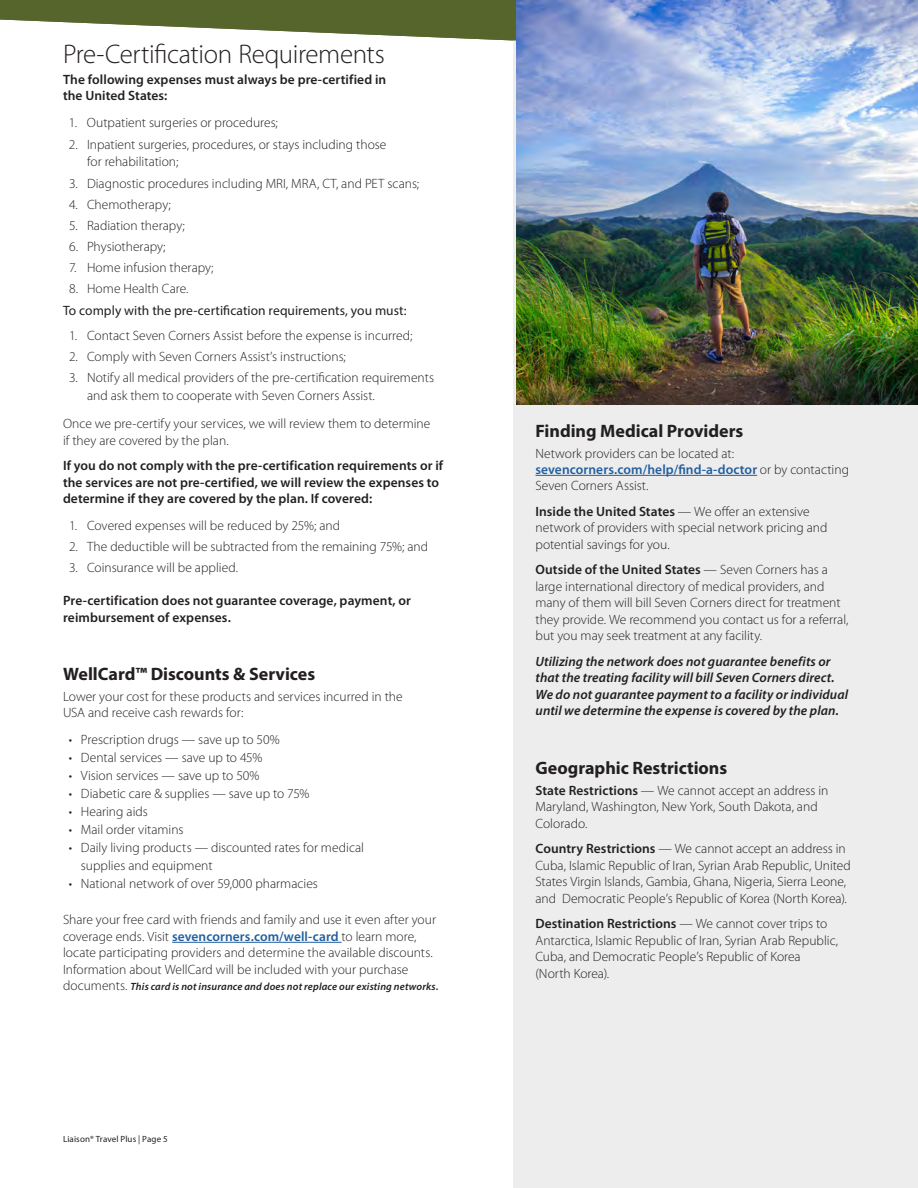
<style>
.page{position:relative;width:918px;height:1188px;background:#fff}
.page>*{position:absolute;margin:0;border:0;box-sizing:border-box;transform-origin:0 0}
.t1{font:300 27px "Myriad Pro";letter-spacing:-.015em;color:#231f20}
.t2{font:700 18px "Myriad Pro";color:#231f20}
.t3{font:300 13.5px/16.5px "Myriad Pro";color:#231f20}
.t4{font:600 13.5px/16.5px "Myriad Pro";letter-spacing:.005em;color:#231f20}
.t5{font:italic 600 13.5px/16.5px "Myriad Pro";letter-spacing:.01em;color:#231f20}
.t6{font:13.5px "Myriad Pro";letter-spacing:.005em;color:#231f20}
.t7{font:italic 600 10.5px "Myriad Pro";letter-spacing:.015em;color:#231f20}
.t8{font:9px "Myriad Pro";letter-spacing:.015em;color:#231f20}
.s1{font-weight:600;color:#215e9e}
.s2{font-weight:300;font-style:normal;font-size:13.5px}
.s3{font-weight:600}
</style>
<div class="page">
<div style="left:513px;top:0;width:405px;height:1188px;background:#ededee"></div>
<hr style="left:172px;top:942px;width:170px;height:1px;background:#215e9e">
<hr style="left:536px;top:475px;width:221px;height:1px;background:#215e9e">
<svg style="left:0;top:0;width:516px;height:41px;fill:#56652c"></svg>
<img style="left:516px;top:0;width:402px;height:405px">
<h1 class="t1" style="left:63px;top:39px;width:323px">Pre-Certification Requirements</h1>
<p class="t4" style="left:63px;top:71px;width:325px">The following expenses must always be pre-certified in the United States:</p>
<p class="t3" style="left:69px;top:115px;width:210px">1. Outpatient surgeries or procedures;</p>
<p class="t3" style="left:87px;top:135px;width:301px;line-height:18px;text-indent:-18px">2. Inpatient surgeries, procedures, or stays including those for rehabilitation;</p>
<p class="t3" style="left:69px;top:175px;width:352px">3. Diagnostic procedures including MRI, MRA, CT, and PET scans;</p>
<p class="t3" style="left:69px;top:196px;width:103px">4. Chemotherapy;</p>
<p class="t3" style="left:69px;top:217px;width:117px">5. Radiation therapy;</p>
<p class="t3" style="left:69px;top:238px;width:98px">6. Physiotherapy;</p>
<p class="t3" style="left:69px;top:259px;width:146px">7. Home infusion therapy;</p>
<p class="t3" style="left:69px;top:280px;width:121px">8. Home Health Care.</p>
<p class="t6" style="left:63px;top:302px;width:345px">To comply with the pre-certification requirements, you must:</p>
<p class="t3" style="left:69px;top:327px;width:345px">1. Contact Seven Corners Assist before the expense is incurred;</p>
<p class="t3" style="left:69px;top:348px;width:278px">2. Comply with Seven Corners Assist’s instructions;</p>
<p class="t3" style="left:87px;top:369px;width:349px;line-height:18px;text-indent:-18px">3. Notify all medical providers of the pre-certification requirements and ask them to cooperate with Seven Corners Assist.</p>
<p class="t3" style="left:63px;top:416px;width:369px">Once we pre-certify your services, we will review them to determine if they are covered by the plan.</p>
<p class="t4" style="left:63px;top:457px;width:382px">If you do not comply with the pre-certification requirements or if the services are not pre-certified, we will review the expenses to determine if they are covered by the plan. If covered:</p>
<p class="t3" style="left:69px;top:518px;width:273px">1. Covered expenses will be reduced by 25%; and</p>
<p class="t3" style="left:69px;top:539px;width:361px">2. The deductible will be subtracted from the remaining 75%; and</p>
<p class="t3" style="left:69px;top:560px;width:171px">3. Coinsurance will be applied.</p>
<p class="t4" style="left:63px;top:592px;width:350px">Pre-certification does not guarantee coverage, payment, or reimbursement of expenses.</p>
<h2 class="t2" style="left:63px;top:662px;width:254px">WellCard™ Discounts &amp; Services</h2>
<p class="t3" style="left:63px;top:688px;width:341px">Lower your cost for these products and services incurred in the<br>USA and receive cash rewards for:</p>
<p class="t3" style="left:69px;top:732px;width:212px">• Prescription drugs — save up to 50%</p>
<p class="t3" style="left:69px;top:750px;width:195px">• Dental services — save up to 45%</p>
<p class="t3" style="left:69px;top:768px;width:192px">• Vision services — save up to 50%</p>
<p class="t3" style="left:69px;top:786px;width:242px">• Diabetic care &amp; supplies — save up to 75%</p>
<p class="t3" style="left:69px;top:804px;width:80px">• Hearing aids</p>
<p class="t3" style="left:69px;top:822px;width:116px">• Mail order vitamins</p>
<p class="t3" style="left:81px;top:839px;width:285px;line-height:18px;text-indent:-12px">• Daily living products — discounted rates for medical supplies and equipment</p>
<p class="t3" style="left:69px;top:876px;width:250px">• National network of over 59,000 pharmacies</p>
<p class="t3" style="left:63px;top:912px;width:375px">Share your free card with friends and family and use it even after your coverage ends. Visit <span class="s1">sevencorners.com/well-card</span> to learn more, locate participating providers and determine the available discounts.<br>Information about WellCard will be included with your purchase</p>
<p class="t7" style="left:63px;top:980px;width:377px"><span class="s2">documents.</span> This card is not insurance and does not replace our existing networks.</p>
<p class="t8" style="left:63px;top:1134px;width:106px">Liaison® Travel Plus | Page 5</p>
<h2 class="t2" style="left:536px;top:419px;width:209px">Finding Medical Providers</h2>
<p class="t3" style="left:536px;top:445px;width:315px">Network providers can be located at: <span class="s1">sevencorners.com/help/find-a-doctor</span> or by contacting<br>Seven Corners Assist.</p>
<p class="t3" style="left:536px;top:503px;width:294px"><span class="s3">Inside the United States</span> — We offer an extensive network of providers with special network pricing and potential savings for you.</p>
<p class="t3" style="left:536px;top:562px;width:315px"><span class="s3">Outside of the United States</span> — Seven Corners has a large international directory of medical providers, and many of them will bill Seven Corners direct for treatment they provide. We recommend you contact us for a referral, but you may seek treatment at any facility.</p>
<p class="t5" style="left:536px;top:653px;width:314px">Utilizing the network does not guarantee benefits or that the treating facility will bill Seven Corners direct.<br>We do not guarantee payment to a facility or individual until we determine the expense is covered by the plan.</p>
<h2 class="t2" style="left:536px;top:756px;width:193px">Geographic Restrictions</h2>
<p class="t3" style="left:536px;top:782px;width:294px"><span class="s3">State Restrictions</span> — We cannot accept an address in<br>Maryland, Washington, New York, South Dakota, and<br>Colorado.</p>
<p class="t3" style="left:536px;top:841px;width:317px"><span class="s3">Country Restrictions</span> — We cannot accept an address in Cuba, Islamic Republic of Iran, Syrian Arab Republic, United States Virgin Islands, Gambia, Ghana, Nigeria, Sierra Leone, and Democratic People’s Republic of Korea (North Korea).</p>
<p class="t3" style="left:536px;top:916px;width:304px"><span class="s3">Destination Restrictions</span> — We cannot cover trips to Antarctica, Islamic Republic of Iran, Syrian Arab Republic, Cuba, and Democratic People’s Republic of Korea (North Korea).</p>
</div>
